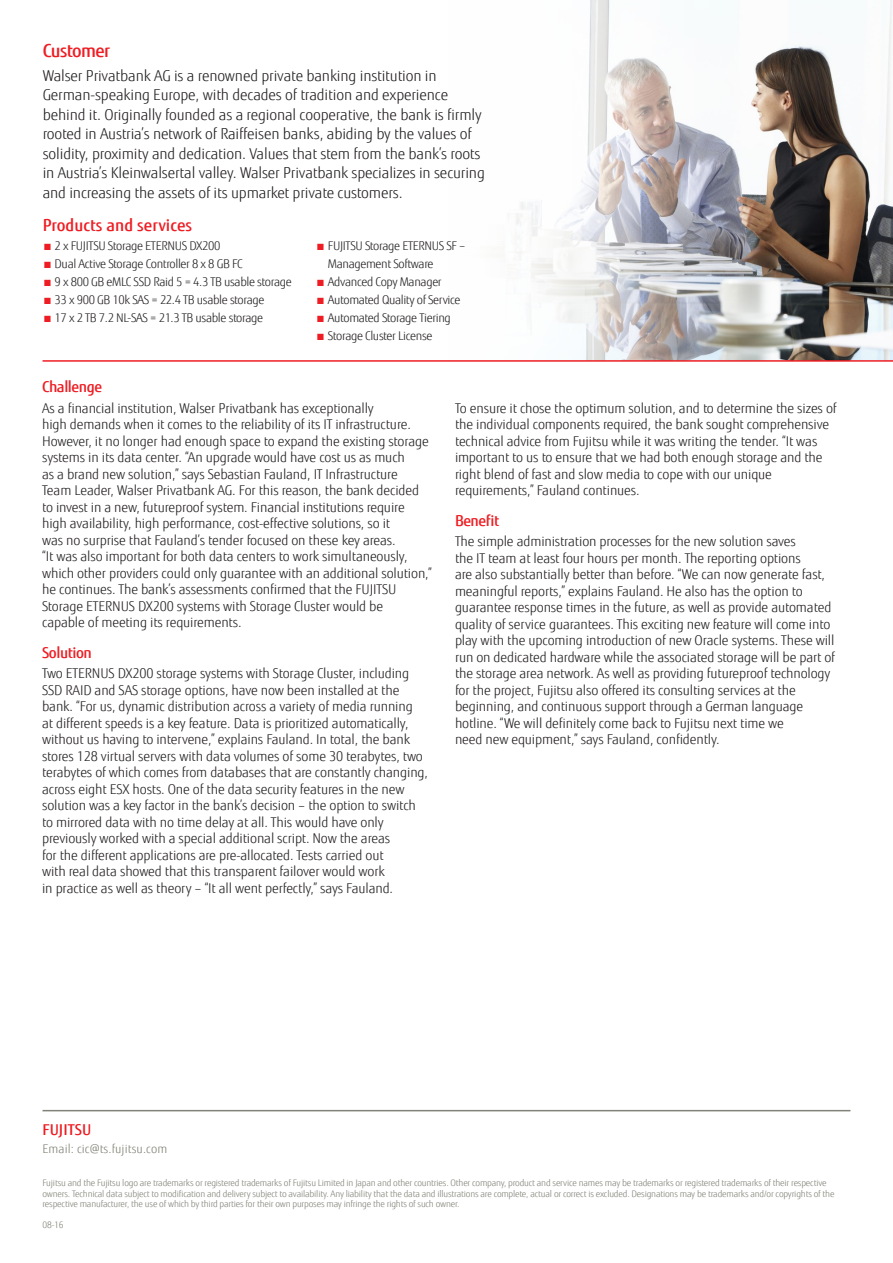
<style>
.page{position:relative;width:893px;height:1263px;background:#fff}
.page>*{position:absolute;margin:0;border:0;box-sizing:border-box;transform-origin:0 0}
.t1{font:500 18px "Fujitsu Sans";letter-spacing:-.03em;color:#ee1d23}
.Bullet{font:500 16.5px "Fujitsu Sans";color:#ee1d23}
.t2{font:300 15px/19.5px "Fujitsu Sans";letter-spacing:-.01em;color:#231f20}
.intro{font:500 15px "Fujitsu Sans";letter-spacing:-.03em;color:#ee1d23}
.intro-2{font:500 15px "Fujitsu Sans";color:#ee1d23}
.t3{font:300 13.5px/16.5px "Fujitsu Sans";letter-spacing:-.01em;color:#231f20}
.Bullet-2{font:300 12px/18px "Fujitsu Sans";letter-spacing:-.03em;color:#231f20}
.intro-3{font:300 12px "Fujitsu Sans";letter-spacing:.005em;color:#818178}
.intro-4{font:300 9px/10.5px "Fujitsu Sans";letter-spacing:-.02em;color:#818178}
.s1{color:#ee1d23}
</style>
<div class="page">
<img style="left:753px;top:0;width:140px;height:360px">
<svg style="left:515px;top:0;width:238px;height:360px"></svg>
<hr style="left:43px;top:360px;width:850px;height:2px;background:#ee1d23">
<hr style="left:43px;top:1110px;width:807px;height:1px;background:#818178">
<p class="t1" style="left:43px;top:39px;width:69px">Customer</p>
<p class="t2" style="left:43px;top:66px;width:444px">Walser Privatbank AG is a renowned private banking institution in German-speaking Europe, with decades of tradition and experience behind it. Originally founded as a regional cooperative, the bank is firmly rooted in Austria’s network of Raiffeisen banks, abiding by the values of solidity, proximity and dedication. Values that stem from the bank’s roots in Austria’s Kleinwalsertal valley. Walser Privatbank specializes in securing and increasing the assets of its upmarket private customers.</p>
<p class="Bullet" style="left:43px;top:214px;width:151px">Products and services</p>
<p class="Bullet-2" style="left:43px;top:237px;width:179px"><span class="s1">■</span> 2 x FUJITSU Storage ETERNUS DX200</p>
<p class="Bullet-2" style="left:43px;top:255px;width:202px"><span class="s1">■</span> Dual Active Storage Controller 8 x 8 GB FC</p>
<p class="Bullet-2" style="left:43px;top:273px;width:251px"><span class="s1">■</span> 9 x 800 GB eMLC SSD Raid 5 = 4.3 TB usable storage</p>
<p class="Bullet-2" style="left:43px;top:291px;width:223px"><span class="s1">■</span> 33 x 900 GB 10k SAS = 22.4 TB usable storage</p>
<p class="Bullet-2" style="left:43px;top:309px;width:222px"><span class="s1">■</span> 17 x 2 TB 7.2 NL-SAS = 21.3 TB usable storage</p>
<p class="Bullet-2" style="left:328px;top:237px;width:139px;text-indent:-12px"><span class="s1">■</span> FUJITSU Storage ETERNUS SF –<br>Management Software</p>
<p class="Bullet-2" style="left:316px;top:273px;width:127px"><span class="s1">■</span> Advanced Copy Manager</p>
<p class="Bullet-2" style="left:316px;top:291px;width:146px"><span class="s1">■</span> Automated Quality of Service</p>
<p class="Bullet-2" style="left:316px;top:309px;width:136px"><span class="s1">■</span> Automated Storage Tiering</p>
<p class="Bullet-2" style="left:316px;top:327px;width:118px"><span class="s1">■</span> Storage Cluster License</p>
<p class="intro" style="left:42px;top:377px;width:62px">Challenge</p>
<p class="t3" style="left:42px;top:400px;width:391px">As a financial institution, Walser Privatbank has exceptionally<br>high demands when it comes to the reliability of its IT infrastructure.<br>However, it no longer had enough space to expand the existing storage systems in its data center. “An upgrade would have cost us as much<br>as a brand new solution,” says Sebastian Fauland, IT Infrastructure<br>Team Leader, Walser Privatbank AG. For this reason, the bank decided to invest in a new, futureproof system. Financial institutions require high availability, high performance, cost-effective solutions, so it<br>was no surprise that Fauland’s tender focused on these key areas.<br>“It was also important for both data centers to work simultaneously, which other providers could only guarantee with an additional solution,” he continues. The bank’s assessments confirmed that the FUJITSU Storage ETERNUS DX200 systems with Storage Cluster would be<br>capable of meeting its requirements.</p>
<p class="intro" style="left:42px;top:643px;width:51px">Solution</p>
<p class="t3" style="left:42px;top:665px;width:388px">Two ETERNUS DX200 storage systems with Storage Cluster, including SSD RAID and SAS storage options, have now been installed at the bank. “For us, dynamic distribution across a variety of media running<br>at different speeds is a key feature. Data is prioritized automatically, without us having to intervene,” explains Fauland. In total, the bank stores 128 virtual servers with data volumes of some 30 terabytes, two terabytes of which comes from databases that are constantly changing, across eight ESX hosts. One of the data security features in the new solution was a key factor in the bank’s decision – the option to switch to mirrored data with no time delay at all. This would have only previously worked with a special additional script. Now the areas<br>for the different applications are pre-allocated. Tests carried out<br>with real data showed that this transparent failover would work<br>in practice as well as theory – “It all went perfectly,” says Fauland.</p>
<p class="t3" style="left:455px;top:400px;width:383px">To ensure it chose the optimum solution, and to determine the sizes of the individual components required, the bank sought comprehensive technical advice from Fujitsu while it was writing the tender. “It was important to us to ensure that we had both enough storage and the right blend of fast and slow media to cope with our unique requirements,” Fauland continues.</p>
<p class="intro" style="left:455px;top:511px;width:46px">Benefit</p>
<p class="t3" style="left:455px;top:533px;width:382px">The simple administration processes for the new solution saves<br>the IT team at least four hours per month. The reporting options<br>are also substantially better than before. “We can now generate fast, meaningful reports,” explains Fauland. He also has the option to guarantee response times in the future, as well as provide automated quality of service guarantees. This exciting new feature will come into play with the upcoming introduction of new Oracle systems. These will run on dedicated hardware while the associated storage will be part of the storage area network. As well as providing futureproof technology for the project, Fujitsu also offered its consulting services at the beginning, and continuous support through a German language hotline. “We will definitely come back to Fujitsu next time we<br>need new equipment,” says Fauland, confidently.</p>
<p class="intro-2" style="left:43px;top:1120px;width:50px">FUJITSU</p>
<p class="intro-3" style="left:43px;top:1142px;width:126px">Email: cic@ts.fujitsu.com</p>
<p class="intro-4" style="left:43px;top:1178px;width:793px">Fujitsu and the Fujitsu logo are trademarks or registered trademarks of Fujitsu Limited in Japan and other countries. Other company, product and service names may be trademarks or registered trademarks of their respective owners. Technical data subject to modification and delivery subject to availability. Any liability that the data and illustrations are complete, actual or correct is excluded. Designations may be trademarks and/or copyrights of the respective manufacturer, the use of which by third parties for their own purposes may infringe the rights of such owner.</p>
<p class="intro-4" style="left:43px;top:1220px;width:23px">08-16</p>
</div>
